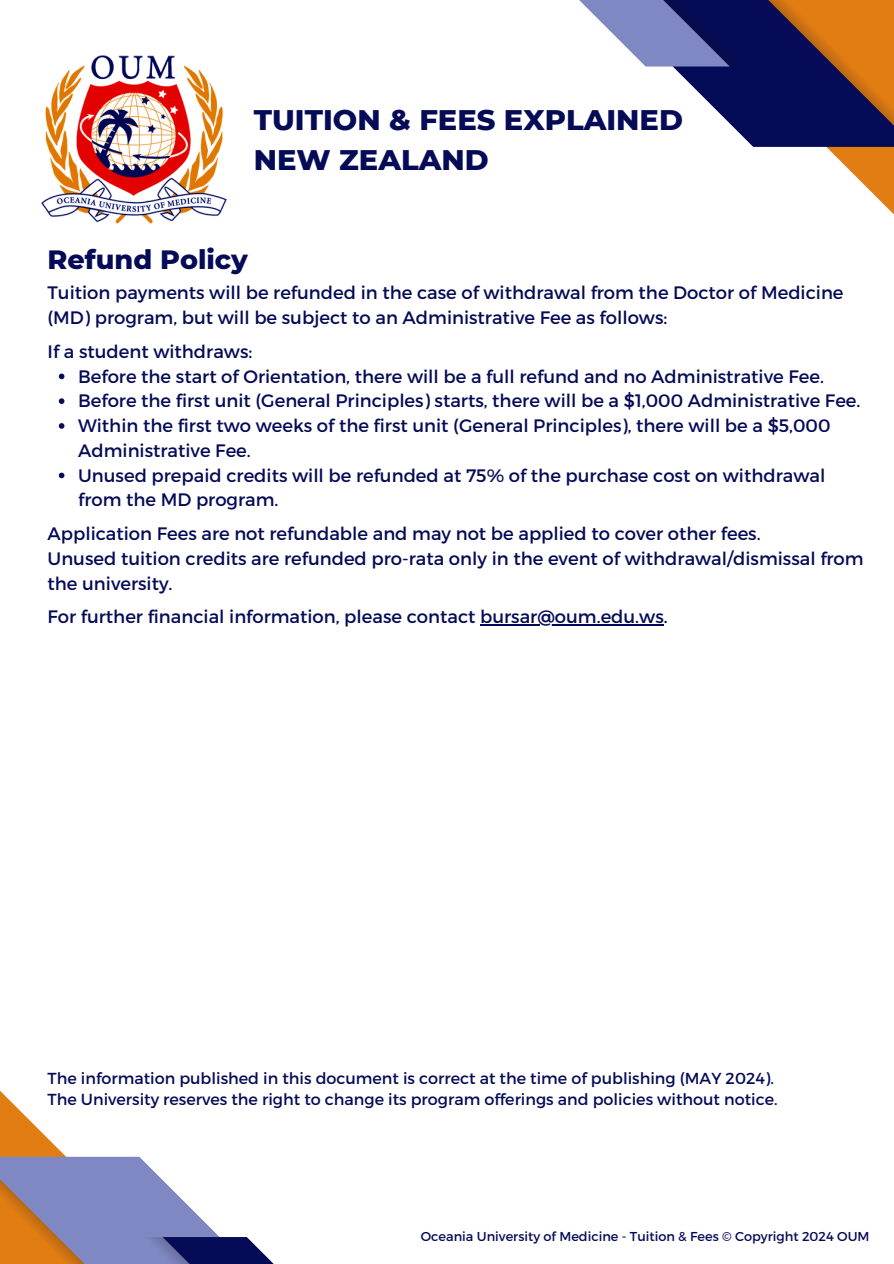
<style>
.page{position:relative;width:894px;height:1264px;background:#fff}
.page>*{position:absolute;margin:0;border:0;box-sizing:border-box;transform-origin:0 0}
.t1{font:800 28.95px/39.8px "Montserrat";color:#050b56}
.t2{font:800 27px "Montserrat";color:#050b56}
.t3{font:18px/24.8px "Montserrat";color:#050b56}
.t4{font:15.9px/21.3px "Montserrat";color:#050b56}
.t5{font:12.9px "Montserrat";color:#050b56}
</style>
<div class="page">
<svg style="left:0;top:1090px;width:66px;height:66px"></svg>
<svg style="left:0;top:1156px;width:273px;height:107px"></svg>
<svg style="left:826px;top:147px;width:67px;height:67px"></svg>
<svg style="left:579px;top:0;width:314px;height:147px"></svg>
<img style="left:41px;top:55px;width:186px;height:169px">
<svg style="left:59px;top:373px;width:5px;height:6px"></svg>
<svg style="left:59px;top:398px;width:5px;height:6px"></svg>
<svg style="left:59px;top:423px;width:5px;height:6px"></svg>
<svg style="left:59px;top:472px;width:5px;height:6px"></svg>
<hr style="left:480px;top:624px;width:183px;height:1px;background:#050b56">
<p class="t1" style="left:254px;top:100px;width:430px">TUITION &amp; FEES EXPLAINED<br>NEW ZEALAND</p>
<h1 class="t2" style="left:48px;top:242px;width:202px">Refund Policy</h1>
<h3 class="t3" style="left:48px;top:279px;width:797px">Tuition payments will be refunded in the case of withdrawal from the Doctor of Medicine (MD) program, but will be subject to an Administrative Fee as follows:</h3>
<p class="t3" style="left:48px;top:338px;width:206px">If a student withdraws:</p>
<p class="t3" style="left:78px;top:363px;width:747px">Before the start of Orientation, there will be a full refund and no Administrative Fee.</p>
<p class="t3" style="left:78px;top:387px;width:783px">Before the first unit (General Principles) starts, there will be a $1,000 Administrative Fee.</p>
<p class="t3" style="left:78px;top:412px;width:753px">Within the first two weeks of the first unit (General Principles), there will be a $5,000<br>Administrative Fee.</p>
<h3 class="t3" style="left:78px;top:462px;width:748px">Unused prepaid credits will be refunded at 75% of the purchase cost on withdrawal from the MD program.</h3>
<h3 class="t3" style="left:48px;top:520px;width:817px">Application Fees are not refundable and may not be applied to cover other fees.<br>Unused tuition credits are refunded pro-rata only in the event of withdrawal/dismissal from the university.</h3>
<p class="t3" style="left:48px;top:603px;width:621px">For further financial information, please contact bursar@oum.edu.ws.</p>
<h3 class="t4" style="left:48px;top:1066px;width:731px">The information published in this document is correct at the time of publishing (MAY 2024).<br>The University reserves the right to change its program offerings and policies without notice.</h3>
<h2 class="t5" style="left:421px;top:1227px;width:450px">Oceania University of Medicine - Tuition &amp; Fees © Copyright 2024 OUM</h2>
</div>
